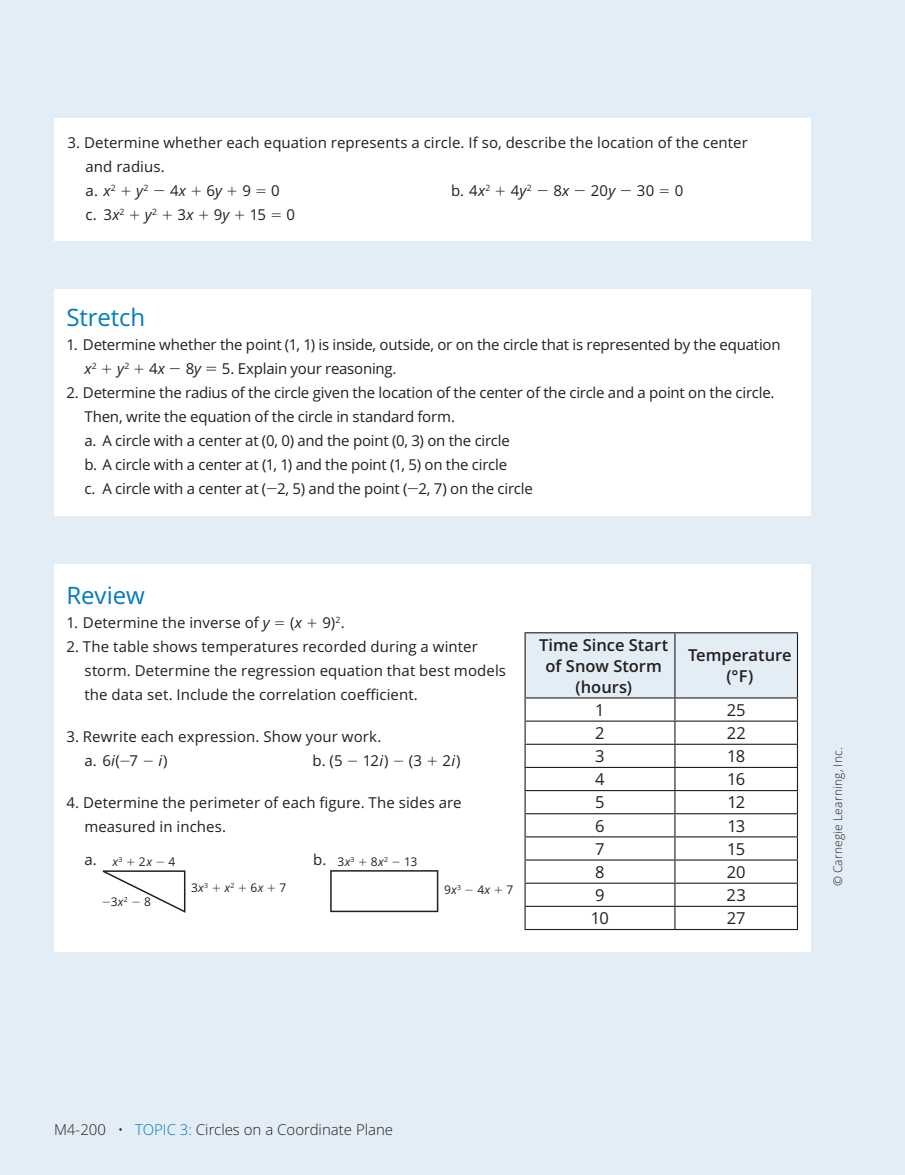
<style>
.page{position:relative;width:905px;height:1175px;background:#fff}
.page>*{position:absolute;margin:0;border:0;box-sizing:border-box;transform-origin:0 0}
.t1{font:24px "Open Sans";letter-spacing:-.005em;color:#007cbb}
.t2{font:600 16.5px/21px "Open Sans";color:#231f20;text-align:center}
.t3{font:16.5px "Open Sans";letter-spacing:-.045em;color:#231f20}
.t4{font:15px/24px "Open Sans";color:#231f20}
.t5{font:300 15px "Open Sans";color:#231f20}
.t6{font:15px "Open Sans";letter-spacing:-.02em;color:#231f20}
.t7{font:italic 15px "Open Sans";color:#231f20}
.t8{font:12px "Open Sans";color:#231f20}
.t9{font:300 12px "Open Sans";letter-spacing:.015em;color:#231f20}
.t10{font:italic 12px "Open Sans";color:#231f20}
.s1{font-style:italic}
.s2{font-style:normal}
.s3{color:#007cbb}
</style>
<div class="page">
<div style="left:0;top:0;width:904px;height:1174px;background:#e3edf6"></div>
<div style="left:54px;top:118px;width:756px;height:122px;background:#fff"></div>
<div style="left:54px;top:289px;width:756px;height:226px;background:#fff"></div>
<div style="left:54px;top:564px;width:756px;height:387px;background:#fff"></div>
<hr style="left:524px;top:632px;width:151px;height:1px;background:#231f20">
<hr style="left:675px;top:632px;width:123px;height:1px;background:#231f20">
<hr style="left:796px;top:633px;width:2px;height:64px;background:#231f20">
<hr style="left:675px;top:697px;width:123px;height:1px;background:#231f20">
<hr style="left:796px;top:698px;width:2px;height:22px;background:#231f20">
<hr style="left:675px;top:720px;width:123px;height:1px;background:#231f20">
<hr style="left:796px;top:721px;width:2px;height:22px;background:#231f20">
<hr style="left:675px;top:743px;width:123px;height:2px;background:#231f20">
<hr style="left:796px;top:745px;width:2px;height:22px;background:#231f20">
<hr style="left:675px;top:767px;width:123px;height:1px;background:#231f20">
<hr style="left:796px;top:768px;width:2px;height:22px;background:#231f20">
<hr style="left:675px;top:790px;width:123px;height:1px;background:#231f20">
<hr style="left:796px;top:791px;width:2px;height:22px;background:#231f20">
<hr style="left:675px;top:813px;width:123px;height:1px;background:#231f20">
<hr style="left:796px;top:814px;width:2px;height:22px;background:#231f20">
<hr style="left:675px;top:836px;width:123px;height:1px;background:#231f20">
<hr style="left:796px;top:837px;width:2px;height:22px;background:#231f20">
<hr style="left:675px;top:859px;width:123px;height:1px;background:#231f20">
<hr style="left:796px;top:860px;width:2px;height:22px;background:#231f20">
<hr style="left:675px;top:882px;width:123px;height:1px;background:#231f20">
<hr style="left:796px;top:883px;width:2px;height:22px;background:#231f20">
<hr style="left:675px;top:905px;width:123px;height:2px;background:#231f20">
<svg style="left:524px;top:633px;width:273px;height:296px"></svg>
<hr style="left:796px;top:907px;width:2px;height:22px;background:#231f20">
<hr style="left:524px;top:929px;width:274px;height:1px;background:#231f20">
<svg style="left:103px;top:870px;width:82px;height:42px"></svg>
<svg style="left:330px;top:870px;width:108px;height:42px"></svg>
<p class="t4" style="left:86px;top:132px;width:663px;text-indent:-18px">3. Determine whether each equation represents a circle. If so, describe the location of the center and radius.<br>a. <span class="s1">x</span><sup>2</sup></p>
<p class="t4" style="left:451px;top:180px;width:41px">b. 4<span class="s1">x</span><sup>2</sup></p>
<p class="t4" style="left:510px;top:180px;width:23px">4<span class="s1">y</span><sup>2</sup></p>
<p class="t4" style="left:553px;top:180px;width:18px">8<span class="s1">x</span></p>
<p class="t4" style="left:591px;top:180px;width:26px">20<span class="s1">y</span></p>
<p class="t4" style="left:637px;top:180px;width:19px">30</p>
<p class="t4" style="left:674px;top:180px;width:10px">0</p>
<p class="t7" style="left:136px;top:185px;width:14px">y<sup>2</sup></p>
<p class="t4" style="left:170px;top:180px;width:18px">4<span class="s1">x</span></p>
<p class="t4" style="left:206px;top:180px;width:17px">6<span class="s1">y</span></p>
<p class="t4" style="left:242px;top:180px;width:10px">9</p>
<p class="t4" style="left:271px;top:180px;width:10px">0</p>
<p class="t4" style="left:85px;top:204px;width:41px">c. 3<span class="s1">x</span><sup>2</sup></p>
<p class="t7" style="left:145px;top:209px;width:14px">y<sup>2</sup></p>
<p class="t4" style="left:177px;top:204px;width:17px">3<span class="s1">x</span></p>
<p class="t4" style="left:214px;top:204px;width:17px">9<span class="s1">y</span></p>
<p class="t4" style="left:250px;top:204px;width:18px">15</p>
<p class="t4" style="left:286px;top:204px;width:10px">0</p>
<h1 class="t1" style="left:66px;top:308px;width:80px">Stretch</h1>
<p class="t4" style="left:84px;top:334px;width:697px;text-indent:-18px">1. Determine whether the point (1, 1) is inside, outside, or on the circle that is represented by the equation <span class="s1">x</span><sup>2</sup></p>
<p class="t7" style="left:117px;top:362px;width:14px">y<sup>2</sup></p>
<p class="t4" style="left:149px;top:358px;width:17px">4<span class="s1">x</span></p>
<p class="t4" style="left:186px;top:358px;width:17px">8<span class="s1">y</span></p>
<p class="t6" style="left:222px;top:362px;width:176px">5. Explain your reasoning.</p>
<p class="t4" style="left:84px;top:382px;width:691px;text-indent:-18px">2. Determine the radius of the circle given the location of the center of the circle and a point on the circle.<br>Then, write the equation of the circle in standard form.<br>a. A circle with a center at (0, 0) and the point (0, 3) on the circle<br>b. A circle with a center at (1, 1) and the point (1, 5) on the circle<br>c. A circle with a center at ( 2, 5) and the point ( 2, 7) on the circle</p>
<h1 class="t1" style="left:66px;top:586px;width:80px">Review</h1>
<p class="t4" style="left:66px;top:612px;width:205px">1. Determine the inverse of <span class="s1">y</span></p>
<p class="t4" style="left:290px;top:612px;width:14px">(<span class="s1">x</span></p>
<p class="t4" style="left:322px;top:612px;width:24px">9)<sup>2</sup>.</p>
<p class="t4" style="left:84px;top:636px;width:423px;text-indent:-18px">2. The table shows temperatures recorded during a winter storm. Determine the regression equation that best models the data set. Include the correlation coefficient.</p>
<p class="t4" style="left:84px;top:726px;width:298px;text-indent:-18px">3. Rewrite each expression. Show your work. a. 6<span class="s1">i</span>( 7</p>
<p class="t7" style="left:158px;top:755px;width:11px">i<span class="s2">)</span></p>
<p class="t4" style="left:312px;top:750px;width:32px">b. (5</p>
<p class="t4" style="left:363px;top:750px;width:27px">12<span class="s1">i</span>)</p>
<p class="t4" style="left:409px;top:750px;width:15px">(3</p>
<p class="t4" style="left:442px;top:750px;width:20px">2<span class="s1">i</span>)</p>
<p class="t4" style="left:84px;top:792px;width:379px;text-indent:-18px">4. Determine the perimeter of each figure. The sides are measured in inches.</p>
<p class="t4" style="left:84px;top:849px;width:14px">a.</p>
<p class="t4" style="left:313px;top:849px;width:15px">b.</p>
<p class="t10" style="left:113px;top:856px;width:11px">x<sup>3</sup></p>
<p class="t8" style="left:139px;top:856px;width:15px">2<span class="s1">x</span></p>
<p class="t8" style="left:168px;top:856px;width:8px">4</p>
<p class="t8" style="left:111px;top:897px;width:19px">3<span class="s1">x</span><sup>2</sup></p>
<p class="t8" style="left:144px;top:897px;width:8px">8</p>
<p class="t8" style="left:337px;top:856px;width:19px">3<span class="s1">x</span><sup>3</sup></p>
<p class="t8" style="left:371px;top:856px;width:19px">8<span class="s1">x</span><sup>2</sup></p>
<p class="t8" style="left:404px;top:856px;width:15px">13</p>
<p class="t8" style="left:191px;top:882px;width:19px">3<span class="s1">x</span><sup>3</sup></p>
<p class="t10" style="left:224px;top:882px;width:11px">x<sup>2</sup></p>
<p class="t8" style="left:250px;top:882px;width:14px">6<span class="s1">x</span></p>
<p class="t8" style="left:279px;top:882px;width:8px">7</p>
<p class="t8" style="left:444px;top:884px;width:19px">9<span class="s1">x</span><sup>3</sup></p>
<p class="t8" style="left:477px;top:884px;width:14px">4<span class="s1">x</span></p>
<p class="t8" style="left:506px;top:884px;width:8px">7</p>
<p class="t2" style="left:539px;top:636px;width:131px">Time Since Start of Snow Storm (hours)</p>
<p class="t2" style="left:688px;top:646px;width:105px">Temperature (°F)</p>
<p class="t3" style="left:595px;top:703px;width:11px">1</p>
<p class="t3" style="left:726px;top:703px;width:20px">25</p>
<p class="t3" style="left:595px;top:726px;width:11px">2</p>
<p class="t3" style="left:726px;top:726px;width:21px">22</p>
<p class="t3" style="left:595px;top:749px;width:11px">3</p>
<p class="t3" style="left:727px;top:749px;width:19px">18</p>
<p class="t3" style="left:595px;top:772px;width:11px">4</p>
<p class="t3" style="left:727px;top:772px;width:19px">16</p>
<p class="t3" style="left:595px;top:796px;width:11px">5</p>
<p class="t3" style="left:727px;top:796px;width:19px">12</p>
<p class="t3" style="left:595px;top:819px;width:11px">6</p>
<p class="t3" style="left:727px;top:819px;width:19px">13</p>
<p class="t3" style="left:595px;top:842px;width:11px">7</p>
<p class="t3" style="left:727px;top:842px;width:19px">15</p>
<p class="t3" style="left:595px;top:865px;width:11px">8</p>
<p class="t3" style="left:726px;top:865px;width:20px">20</p>
<p class="t3" style="left:595px;top:888px;width:11px">9</p>
<p class="t3" style="left:726px;top:888px;width:21px">23</p>
<p class="t3" style="left:591px;top:911px;width:20px">10</p>
<p class="t3" style="left:726px;top:911px;width:20px">27</p>
<p class="t9" style="left:832px;top:886px;width:141px;rotate:-90deg">© Carnegie Learning, Inc.</p>
<p class="t5" style="left:54px;top:1123px;width:341px">M4-200 • <span class="s3">TOPIC 3:</span> Circles on a Coordinate Plane</p>
</div>
